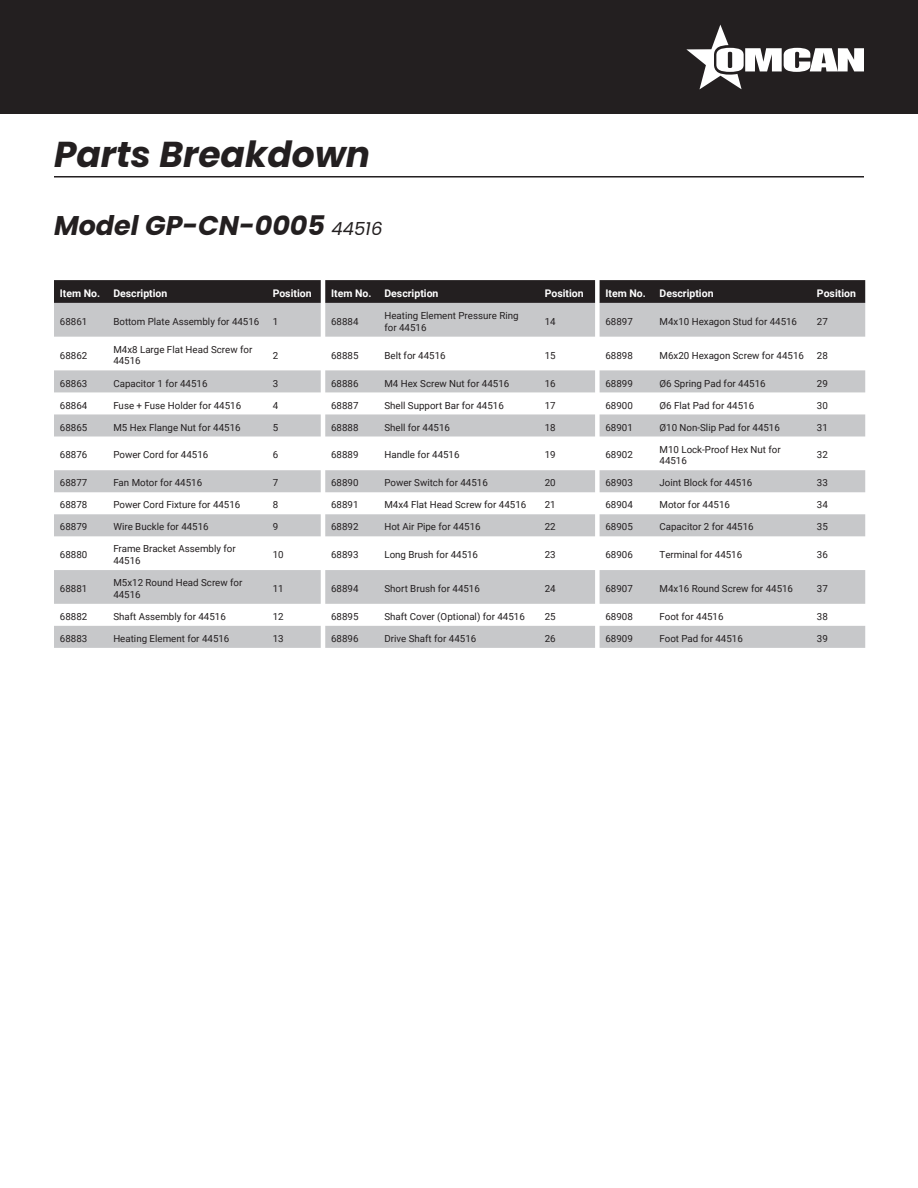
<style>
.page{position:relative;width:918px;height:1188px;background:#fff}
.page>*{position:absolute;margin:0;border:0;box-sizing:border-box;transform-origin:0 0}
.t1{font:italic 700 36px "Poppins";color:#231f20}
.t2{font:italic 700 27px "Poppins";color:#231f20}
.t3{font:700 10.5px "Roboto";color:#fff}
.t4{font:9.75px/11.7px "Roboto";color:#231f20}
.s1{font-weight:400;font-size:18px}
</style>
<div class="page">
<div style="left:0;top:0;width:918px;height:114px;background:#231f20"></div>
<svg style="left:686px;top:25px;width:178px;height:64px"></svg>
<hr style="left:54px;top:176px;width:810px;height:2px;background:#231f20">
<svg style="left:54px;top:280px;width:811px;height:23px;background:#272324"></svg>
<svg style="left:54px;top:303px;width:811px;height:345px"></svg>
<p class="t1" style="left:54px;top:133px;width:318px">Parts Breakdown</p>
<p class="t2" style="left:54px;top:210px;width:330px">Model GP-CN-0005 <span class="s1">44516</span></p>
<p class="t3" style="left:60px;top:286px;width:42px">Item No.</p>
<p class="t3" style="left:113px;top:286px;width:56px">Description</p>
<p class="t3" style="left:273px;top:286px;width:40px">Position</p>
<p class="t3" style="left:331px;top:286px;width:42px">Item No.</p>
<p class="t3" style="left:384px;top:286px;width:56px">Description</p>
<p class="t3" style="left:545px;top:286px;width:40px">Position</p>
<p class="t3" style="left:605px;top:286px;width:42px">Item No.</p>
<p class="t3" style="left:660px;top:286px;width:56px">Description</p>
<p class="t3" style="left:817px;top:286px;width:40px">Position</p>
<p class="t4" style="left:60px;top:315px;width:29px">68861</p>
<p class="t4" style="left:113px;top:315px;width:148px">Bottom Plate Assembly for 44516</p>
<p class="t4" style="left:273px;top:315px;width:7px">1</p>
<p class="t4" style="left:331px;top:315px;width:29px">68884</p>
<p class="t4" style="left:384px;top:309px;width:136px">Heating Element Pressure Ring for 44516</p>
<p class="t4" style="left:545px;top:315px;width:12px">14</p>
<p class="t4" style="left:605px;top:315px;width:29px">68897</p>
<p class="t4" style="left:660px;top:315px;width:139px">M4x10 Hexagon Stud for 44516</p>
<p class="t4" style="left:817px;top:315px;width:12px">27</p>
<p class="t4" style="left:60px;top:349px;width:29px">68862</p>
<p class="t4" style="left:113px;top:343px;width:140px">M4x8 Large Flat Head Screw for<br>44516</p>
<p class="t4" style="left:273px;top:349px;width:7px">2</p>
<p class="t4" style="left:331px;top:349px;width:29px">68885</p>
<p class="t4" style="left:384px;top:349px;width:63px">Belt for 44516</p>
<p class="t4" style="left:545px;top:349px;width:12px">15</p>
<p class="t4" style="left:605px;top:349px;width:29px">68898</p>
<p class="t4" style="left:660px;top:349px;width:146px">M6x20 Hexagon Screw for 44516</p>
<p class="t4" style="left:817px;top:349px;width:12px">28</p>
<p class="t4" style="left:60px;top:377px;width:29px">68863</p>
<p class="t4" style="left:113px;top:377px;width:96px">Capacitor 1 for 44516</p>
<p class="t4" style="left:273px;top:377px;width:7px">3</p>
<p class="t4" style="left:331px;top:377px;width:29px">68886</p>
<p class="t4" style="left:384px;top:377px;width:126px">M4 Hex Screw Nut for 44516</p>
<p class="t4" style="left:545px;top:377px;width:12px">16</p>
<p class="t4" style="left:605px;top:377px;width:29px">68899</p>
<p class="t4" style="left:660px;top:377px;width:108px">Ø6 Spring Pad for 44516</p>
<p class="t4" style="left:817px;top:377px;width:12px">29</p>
<p class="t4" style="left:60px;top:399px;width:29px">68864</p>
<p class="t4" style="left:113px;top:399px;width:129px">Fuse + Fuse Holder for 44516</p>
<p class="t4" style="left:273px;top:399px;width:7px">4</p>
<p class="t4" style="left:331px;top:399px;width:29px">68887</p>
<p class="t4" style="left:384px;top:399px;width:121px">Shell Support Bar for 44516</p>
<p class="t4" style="left:545px;top:399px;width:12px">17</p>
<p class="t4" style="left:605px;top:399px;width:29px">68900</p>
<p class="t4" style="left:660px;top:399px;width:96px">Ø6 Flat Pad for 44516</p>
<p class="t4" style="left:817px;top:399px;width:12px">30</p>
<p class="t4" style="left:60px;top:421px;width:29px">68865</p>
<p class="t4" style="left:113px;top:421px;width:129px">M5 Hex Flange Nut for 44516</p>
<p class="t4" style="left:273px;top:421px;width:7px">5</p>
<p class="t4" style="left:331px;top:421px;width:29px">68888</p>
<p class="t4" style="left:384px;top:421px;width:67px">Shell for 44516</p>
<p class="t4" style="left:545px;top:421px;width:12px">18</p>
<p class="t4" style="left:605px;top:421px;width:29px">68901</p>
<p class="t4" style="left:660px;top:421px;width:122px">Ø10 Non-Slip Pad for 44516</p>
<p class="t4" style="left:817px;top:421px;width:12px">31</p>
<p class="t4" style="left:60px;top:449px;width:29px">68876</p>
<p class="t4" style="left:113px;top:449px;width:97px">Power Cord for 44516</p>
<p class="t4" style="left:273px;top:449px;width:7px">6</p>
<p class="t4" style="left:331px;top:449px;width:29px">68889</p>
<p class="t4" style="left:384px;top:449px;width:77px">Handle for 44516</p>
<p class="t4" style="left:545px;top:449px;width:12px">19</p>
<p class="t4" style="left:605px;top:449px;width:29px">68902</p>
<p class="t4" style="left:660px;top:443px;width:123px">M10 Lock-Proof Hex Nut for<br>44516</p>
<p class="t4" style="left:817px;top:449px;width:12px">32</p>
<p class="t4" style="left:60px;top:477px;width:29px">68877</p>
<p class="t4" style="left:113px;top:477px;width:90px">Fan Motor for 44516</p>
<p class="t4" style="left:273px;top:477px;width:7px">7</p>
<p class="t4" style="left:331px;top:477px;width:29px">68890</p>
<p class="t4" style="left:384px;top:477px;width:105px">Power Switch for 44516</p>
<p class="t4" style="left:545px;top:477px;width:12px">20</p>
<p class="t4" style="left:605px;top:477px;width:29px">68903</p>
<p class="t4" style="left:660px;top:477px;width:94px">Joint Block for 44516</p>
<p class="t4" style="left:817px;top:477px;width:12px">33</p>
<p class="t4" style="left:60px;top:499px;width:29px">68878</p>
<p class="t4" style="left:113px;top:499px;width:129px">Power Cord Fixture for 44516</p>
<p class="t4" style="left:273px;top:499px;width:7px">8</p>
<p class="t4" style="left:331px;top:499px;width:29px">68891</p>
<p class="t4" style="left:384px;top:499px;width:143px">M4x4 Flat Head Screw for 44516</p>
<p class="t4" style="left:545px;top:499px;width:12px">21</p>
<p class="t4" style="left:605px;top:499px;width:29px">68904</p>
<p class="t4" style="left:660px;top:499px;width:72px">Motor for 44516</p>
<p class="t4" style="left:817px;top:499px;width:12px">34</p>
<p class="t4" style="left:60px;top:521px;width:29px">68879</p>
<p class="t4" style="left:113px;top:521px;width:97px">Wire Buckle for 44516</p>
<p class="t4" style="left:273px;top:521px;width:7px">9</p>
<p class="t4" style="left:331px;top:521px;width:29px">68892</p>
<p class="t4" style="left:384px;top:521px;width:98px">Hot Air Pipe for 44516</p>
<p class="t4" style="left:545px;top:521px;width:12px">22</p>
<p class="t4" style="left:605px;top:521px;width:29px">68905</p>
<p class="t4" style="left:660px;top:521px;width:96px">Capacitor 2 for 44516</p>
<p class="t4" style="left:817px;top:521px;width:12px">35</p>
<p class="t4" style="left:60px;top:549px;width:29px">68880</p>
<p class="t4" style="left:113px;top:543px;width:124px">Frame Bracket Assembly for<br>44516</p>
<p class="t4" style="left:273px;top:549px;width:12px">10</p>
<p class="t4" style="left:331px;top:549px;width:29px">68893</p>
<p class="t4" style="left:384px;top:549px;width:95px">Long Brush for 44516</p>
<p class="t4" style="left:545px;top:549px;width:12px">23</p>
<p class="t4" style="left:605px;top:549px;width:29px">68906</p>
<p class="t4" style="left:660px;top:549px;width:84px">Terminal for 44516</p>
<p class="t4" style="left:817px;top:549px;width:12px">36</p>
<p class="t4" style="left:60px;top:582px;width:29px">68881</p>
<p class="t4" style="left:113px;top:577px;width:131px">M5x12 Round Head Screw for<br>44516</p>
<p class="t4" style="left:273px;top:582px;width:12px">11</p>
<p class="t4" style="left:331px;top:582px;width:29px">68894</p>
<p class="t4" style="left:384px;top:582px;width:97px">Short Brush for 44516</p>
<p class="t4" style="left:545px;top:582px;width:12px">24</p>
<p class="t4" style="left:605px;top:582px;width:29px">68907</p>
<p class="t4" style="left:660px;top:582px;width:135px">M4x16 Round Screw for 44516</p>
<p class="t4" style="left:817px;top:582px;width:12px">37</p>
<p class="t4" style="left:60px;top:610px;width:29px">68882</p>
<p class="t4" style="left:113px;top:610px;width:114px">Shaft Assembly for 44516</p>
<p class="t4" style="left:273px;top:610px;width:12px">12</p>
<p class="t4" style="left:331px;top:610px;width:29px">68895</p>
<p class="t4" style="left:384px;top:610px;width:142px">Shaft Cover (Optional) for 44516</p>
<p class="t4" style="left:545px;top:610px;width:12px">25</p>
<p class="t4" style="left:605px;top:610px;width:29px">68908</p>
<p class="t4" style="left:660px;top:610px;width:66px">Foot for 44516</p>
<p class="t4" style="left:817px;top:610px;width:12px">38</p>
<p class="t4" style="left:60px;top:632px;width:29px">68883</p>
<p class="t4" style="left:113px;top:632px;width:118px">Heating Element for 44516</p>
<p class="t4" style="left:273px;top:632px;width:12px">13</p>
<p class="t4" style="left:331px;top:632px;width:29px">68896</p>
<p class="t4" style="left:384px;top:632px;width:93px">Drive Shaft for 44516</p>
<p class="t4" style="left:545px;top:632px;width:12px">26</p>
<p class="t4" style="left:605px;top:632px;width:29px">68909</p>
<p class="t4" style="left:660px;top:632px;width:85px">Foot Pad for 44516</p>
<p class="t4" style="left:817px;top:632px;width:12px">39</p>
</div>
